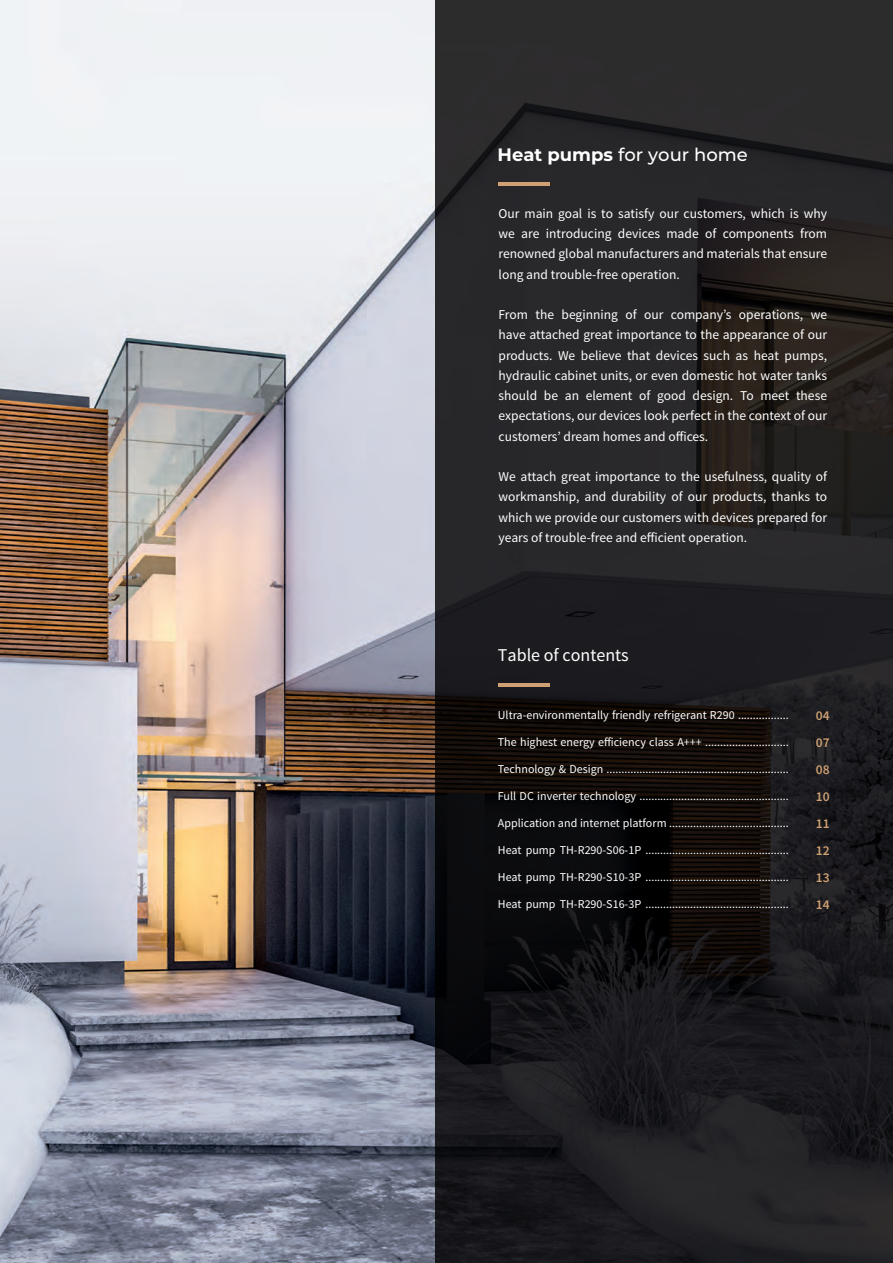
<style>
.page{position:relative;width:893px;height:1263px;background:#fff}
.page>*{position:absolute;margin:0;border:0;box-sizing:border-box;transform-origin:0 0}
.Header_2{font:500 18px "Montserrat";color:#fff}
.Header_2-2{font:18px "Source Sans Pro";color:#fff}
.Paragraph_2{font:13.5px/20.2px "Source Sans Pro";color:#fff;text-align:justify}
.Paragraph_2___Table_of_content{font:600 13.5px "Source Sans Pro";color:#cea073}
.Paragraph_2___Table_of_content-2{font:12px "Source Sans Pro";color:#fff}
.s1{font-weight:700}
</style>
<div class="page">
<img style="left:0;top:0;width:893px;height:1263px">
<hr style="left:499px;top:183px;width:51px;height:3px;background:#cea073">
<hr style="left:499px;top:683px;width:51px;height:3px;background:#cea073">
<p class="Header_2" style="left:497px;top:142px;width:252px"><span class="s1">Heat pumps</span> for your home</p>
<p class="Paragraph_2" style="left:499px;top:203px;width:330px">Our main goal is to satisfy our customers, which is why we are introducing devices made of components from renowned global manufacturers and materials that ensure long and trouble-free operation.</p>
<p class="Paragraph_2" style="left:499px;top:305px;width:330px">From the beginning of our company’s operations, we have attached great importance to the appearance of our products. We believe that devices such as heat pumps, hydraulic cabinet units, or even domestic hot water tanks should be an element of good design. To meet these expectations, our devices look perfect in the context of our customers’ dream homes and offices.</p>
<p class="Paragraph_2" style="left:499px;top:467px;width:330px">We attach great importance to the usefulness, quality of workmanship, and durability of our products, thanks to which we provide our customers with devices prepared for years of trouble-free and efficient operation.</p>
<p class="Header_2-2" style="left:498px;top:644px;width:132px">Table of contents</p>
<p class="Paragraph_2___Table_of_content-2" style="left:498px;top:708px;width:292px">Ultra-environmentally friendly refrigerant R290 .................</p>
<p class="Paragraph_2___Table_of_content-2" style="left:498px;top:735px;width:292px">The highest energy efficiency class A+++ ............................</p>
<p class="Paragraph_2___Table_of_content-2" style="left:498px;top:762px;width:292px">Technology &amp; Design .............................................................</p>
<p class="Paragraph_2___Table_of_content-2" style="left:498px;top:789px;width:292px">Full DC inverter technology ..................................................</p>
<p class="Paragraph_2___Table_of_content-2" style="left:498px;top:816px;width:292px">Application and internet platform ........................................</p>
<p class="Paragraph_2___Table_of_content-2" style="left:498px;top:843px;width:292px">Heat pump TH-R290-S06-1P ................................................</p>
<p class="Paragraph_2___Table_of_content-2" style="left:498px;top:870px;width:292px">Heat pump TH-R290-S10-3P ................................................</p>
<p class="Paragraph_2___Table_of_content-2" style="left:498px;top:897px;width:292px">Heat pump TH-R290-S16-3P ................................................</p>
<p class="Paragraph_2___Table_of_content" style="left:816px;top:707px;width:15px">04</p>
<p class="Paragraph_2___Table_of_content" style="left:816px;top:734px;width:15px">07</p>
<p class="Paragraph_2___Table_of_content" style="left:816px;top:761px;width:15px">08</p>
<p class="Paragraph_2___Table_of_content" style="left:816px;top:788px;width:15px">10</p>
<p class="Paragraph_2___Table_of_content" style="left:816px;top:815px;width:15px">11</p>
<p class="Paragraph_2___Table_of_content" style="left:816px;top:842px;width:15px">12</p>
<p class="Paragraph_2___Table_of_content" style="left:816px;top:869px;width:15px">13</p>
<p class="Paragraph_2___Table_of_content" style="left:816px;top:896px;width:15px">14</p>
</div>
